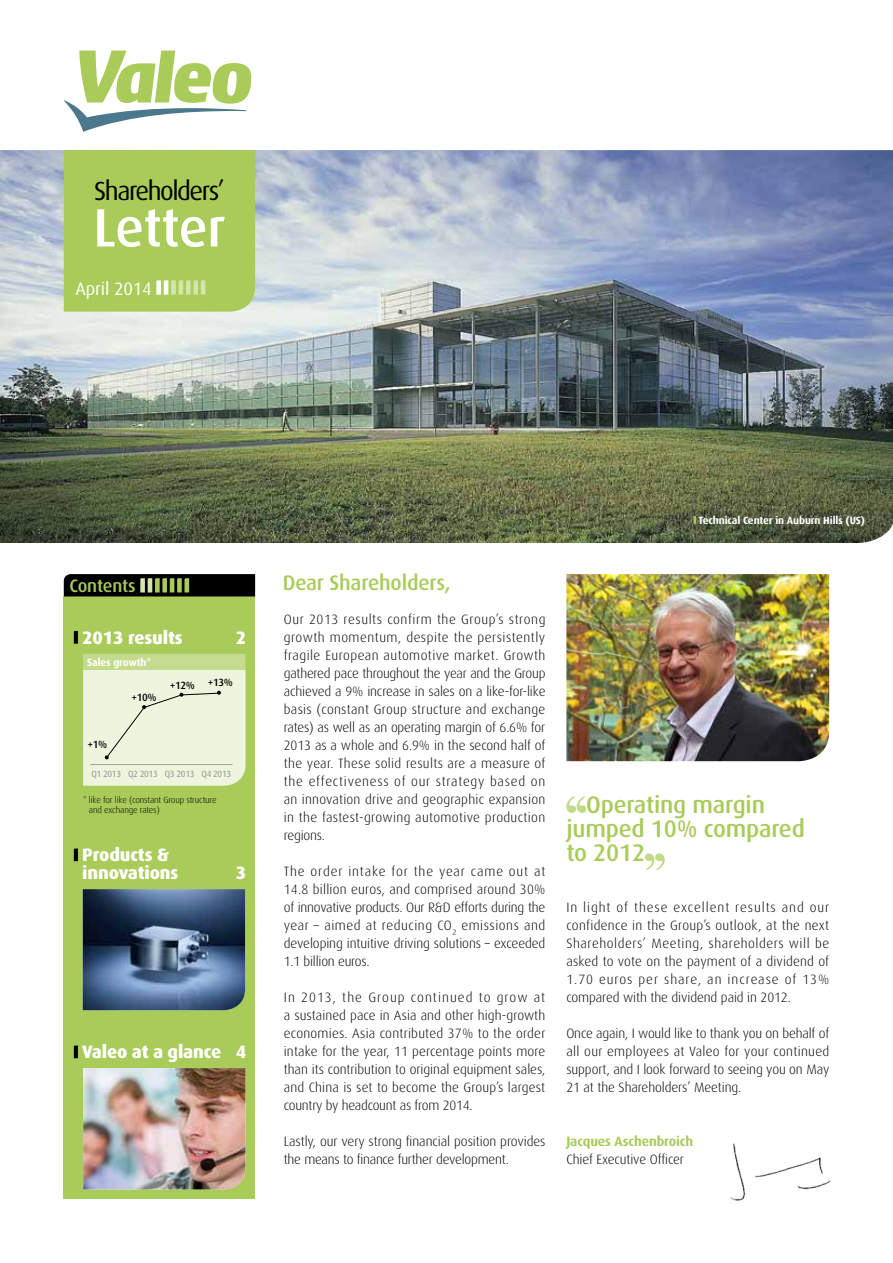
<style>
.page{position:relative;width:893px;height:1263px;background:#fff}
.page>*{position:absolute;margin:0;border:0;box-sizing:border-box;transform-origin:0 0}
.t1{font:500 54px "Dax";letter-spacing:-.015em;color:#fff}
.t2{font:26.25px "Dax";letter-spacing:-.06em;color:#000}
.t3{font:500 24px/24px "Dax";letter-spacing:-.01em;color:#a9cb59}
.t4{font:500 21px "Dax";letter-spacing:-.01em;color:#a9cb59}
.t5{font:800 18px/18px "Dax";letter-spacing:-.01em;color:#fff}
.t6{font:18px "Dax";letter-spacing:-.01em;color:#fff}
.t7{font:500 18px "Dax";letter-spacing:-.01em;color:#a9cb59}
.t8{font:300 13.5px/18px "Dax";letter-spacing:-.01em;color:#000;text-align:justify}
.t9{font:700 13.5px "Dax";letter-spacing:-.01em;color:#a9cb59}
.t10{font:700 10.5px "Dax";letter-spacing:-.01em;color:#fff}
.t11{font:500 10.5px "Dax";color:#000}
.t12{font:300 9px/10.5px "Dax";letter-spacing:-.02em;color:#000}
.t13{font:9px "Dax";letter-spacing:-.04em;color:#929292}
</style>
<div class="page">
<img style="left:729px;top:1143px;width:102px;height:58px">
<img style="left:0;top:150px;width:893px;height:393px">
<div style="left:64px;top:596px;width:191px;height:603px;background:#a9cb59"></div>
<svg style="left:64px;top:51px;width:187px;height:81px"></svg>
<svg style="left:64px;top:574px;width:191px;height:22px"></svg>
<img style="left:566px;top:574px;width:263px;height:187px">
<svg style="left:74px;top:1045px;width:4px;height:13px"></svg>
<img style="left:83px;top:1068px;width:162px;height:121px">
<svg style="left:694px;top:516px;width:2px;height:7px"></svg>
<svg style="left:74px;top:848px;width:4px;height:13px"></svg>
<img style="left:83px;top:889px;width:162px;height:121px">
<svg style="left:566px;top:796px;width:20px;height:17px"></svg>
<svg style="left:645px;top:853px;width:20px;height:17px"></svg>
<svg style="left:74px;top:631px;width:4px;height:13px"></svg>
<div style="left:83px;top:670px;width:162px;height:116px;background:#eef5de"></div>
<div style="left:83px;top:654px;width:162px;height:16px;background:#c4db8e"></div>
<div style="left:64px;top:150px;width:191px;height:162px;background:#a9cb59"></div>
<h2 class="t2" style="left:94px;top:176px;width:132px">Shareholders’</h2>
<h1 class="t1" style="left:93px;top:198px;width:134px">Letter</h1>
<h3 class="t6" style="left:75px;top:278px;width:78px">April 2014</h3>
<h3 class="t7" style="left:69px;top:576px;width:68px">Contents</h3>
<h3 class="t5" style="left:82px;top:628px;width:102px">2013 results</h3>
<h3 class="t5" style="left:236px;top:628px;width:12px">2</h3>
<p class="t10" style="left:87px;top:656px;width:66px">Sales growth*</p>
<p class="t11" style="left:131px;top:692px;width:27px">+10%</p>
<p class="t11" style="left:170px;top:678px;width:64px">+12% +13%</p>
<p class="t11" style="left:87px;top:739px;width:21px">+1%</p>
<p class="t13" style="left:91px;top:769px;width:141px">Q1 2013 Q2 2013 Q3 2013 Q4 2013</p>
<p class="t12" style="left:89px;top:794px;width:129px;text-indent:-6px">* like for like (constant Group structure and exchange rates)</p>
<h3 class="t5" style="left:82px;top:846px;width:98px">Products &amp; innovations</h3>
<h3 class="t5" style="left:236px;top:864px;width:12px">3</h3>
<h3 class="t5" style="left:82px;top:1043px;width:166px">Valeo at a glance 4</h3>
<h3 class="t4" style="left:283px;top:571px;width:169px">Dear Shareholders,</h3>
<p class="t8" style="left:284px;top:611px;width:263px">Our 2013 results confirm the Group’s strong growth momentum, despite the persistently fragile European automotive market. Growth gathered pace throughout the year and the Group achieved a 9% increase in sales on a like-for-like basis (constant Group structure and exchange rates) as well as an operating margin of 6.6% for 2013 as a whole and 6.9% in the second half of the year. These solid results are a measure of the effectiveness of our strategy based on an innovation drive and geographic expansion in the fastest-growing automotive production regions.</p>
<p class="t8" style="left:284px;top:862px;width:263px">The order intake for the year came out at 14.8 billion euros, and comprised around 30% of innovative products. Our R&amp;D efforts during the year – aimed at reducing CO<sub>2</sub> emissions and developing intuitive driving solutions – exceeded 1.1 billion euros.</p>
<p class="t8" style="left:284px;top:989px;width:263px">In 2013, the Group continued to grow at a sustained pace in Asia and other high-growth economies. Asia contributed 37% to the order intake for the year, 11 percentage points more than its contribution to original equipment sales, and China is set to become the Group’s largest country by headcount as from 2014.</p>
<p class="t8" style="left:284px;top:1132px;width:263px">Lastly, our very strong financial position provides the means to finance further development.</p>
<p class="t10" style="left:699px;top:514px;width:168px">Technical Center in Auburn Hills (US)</p>
<h3 class="t3" style="left:566px;top:793px;width:240px;text-indent:20px">Operating margin jumped 10% compared to 2012</h3>
<p class="t8" style="left:566px;top:898px;width:264px">In light of these excellent results and our confidence in the Group’s outlook, at the next Shareholders’ Meeting, shareholders will be asked to vote on the payment of a dividend of 1.70 euros per share, an increase of 13% compared with the dividend paid in 2012.</p>
<p class="t8" style="left:566px;top:1024px;width:264px">Once again, I would like to thank you on behalf of all our employees at Valeo for your continued support, and I look forward to seeing you on May 21 at the Shareholders’ Meeting.</p>
<p class="t9" style="left:566px;top:1134px;width:128px">Jacques Aschenbroich</p>
<p class="t8" style="left:566px;top:1150px;width:119px">Chief Executive Officer</p>
</div>
